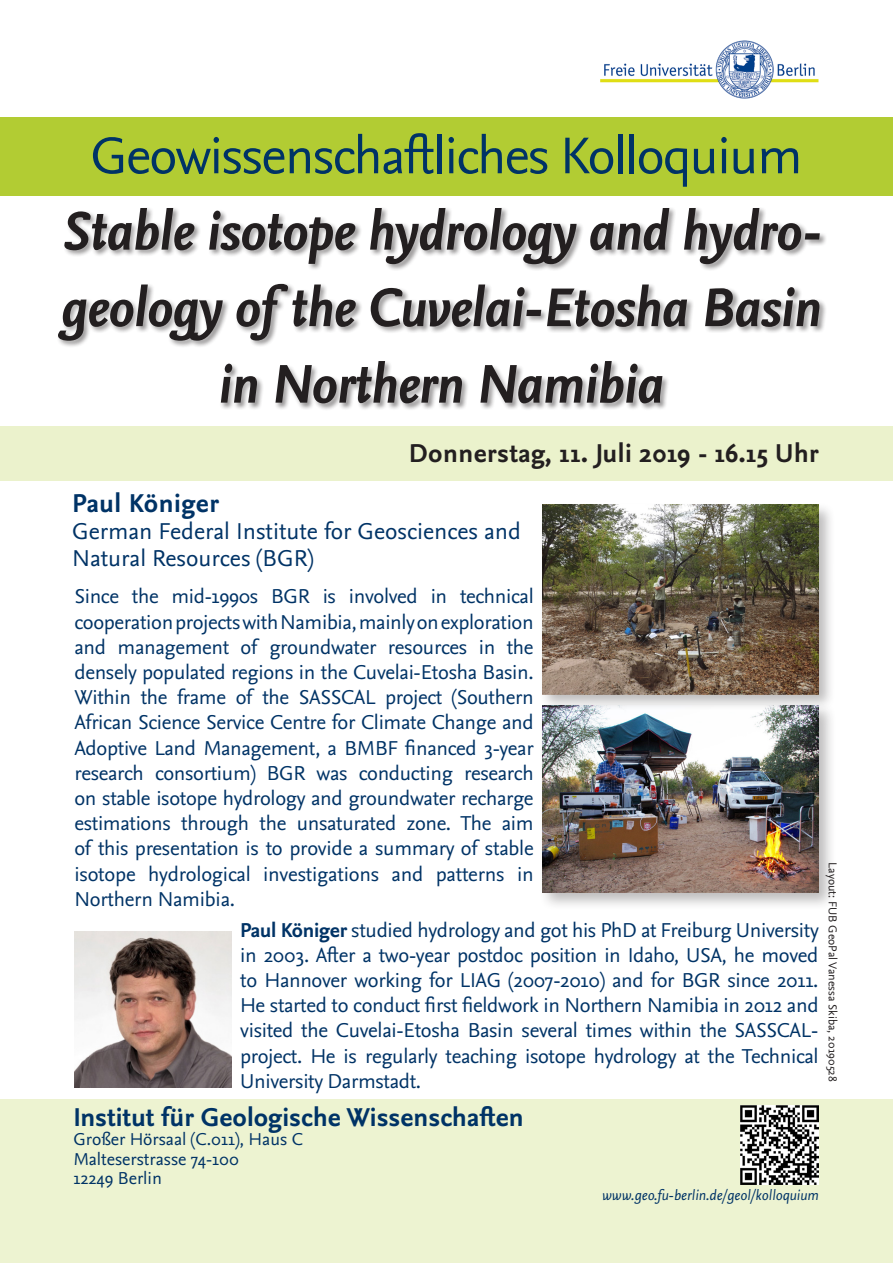
<style>
.page{position:relative;width:893px;height:1263px;background:#fff}
.page>*{position:absolute;margin:0;border:0;box-sizing:border-box;transform-origin:0 0}
.Headline{font:italic 700 57px "Nexus Sans Pro";letter-spacing:-.015em;color:#231f20}
.Headline-2{font:54px "Nexus Sans Pro";letter-spacing:-.03em;color:#036}
.Unterzeile{font:700 27px "Nexus Sans Pro";color:#036}
.Unterzeile-2{font:700 27px "Nexus Sans Pro";letter-spacing:.015em;color:#231f20}
.Headline-3{font:700 27px "Nexus Sans Pro";letter-spacing:.015em;color:#036}
.Headline-4{font:24px/27px "Nexus Sans Pro";color:#036}
.Headline-5{font:21px/25.2px "Nexus Sans Pro";letter-spacing:-.015em;color:#036;text-align:justify}
.Unterzeile-3{font:18px "Nexus Sans Pro";color:#036}
.Unterzeile-4{font:italic 15px "Nexus Sans Pro";color:#036}
.t1{font:12px "Nexus Sans Pro";color:#231f20}
.s1{font-weight:700}
</style>
<div class="page">
<img style="left:600px;top:40px;width:219px;height:59px">
<div style="left:0;top:426px;width:893px;height:54px;background:#ebf2cc"></div>
<div style="left:0;top:1099px;width:893px;height:164px;background:#edf3d1"></div>
<div style="left:0;top:117px;width:893px;height:79px;background:#b2cc33"></div>
<img style="left:740px;top:1106px;width:79px;height:78px">
<div style="left:538px;top:701px;width:299px;height:210px;background:#231f20;opacity:.3"></div>
<img style="left:542px;top:711px;width:277px;height:182px">
<div style="left:539px;top:502px;width:297px;height:209px;background:#231f20;opacity:.3"></div>
<img style="left:542px;top:505px;width:277px;height:189px">
<img style="left:75px;top:931px;width:157px;height:156px">
<div style="left:49px;top:199px;width:780px;height:213px;background:#fff;opacity:.75"></div>
<p class="Headline-2" style="left:90px;top:115px;width:714px">Geowissenschaftliches Kolloquium</p>
<p class="Headline" style="left:61px;top:188px;width:762px">Stable isotope hydrology and hydro-</p>
<p class="Headline" style="left:60px;top:264px;width:762px">geology of the Cuvelai-Etosha Basin</p>
<p class="Headline" style="left:217px;top:341px;width:447px">in Northern Namibia</p>
<p class="Unterzeile-2" style="left:409px;top:433px;width:411px">Donnerstag, 11. Juli 2019 - 16.15 Uhr</p>
<p class="Headline-3" style="left:72px;top:483px;width:148px">Paul Königer</p>
<p class="Headline-4" style="left:72px;top:517px;width:450px">German Federal Institute for Geosciences and<br>Natural Resources (BGR)</p>
<p class="Headline-5" style="left:74px;top:583px;width:461px">Since the mid-1990s BGR is involved in technical cooperation projects with Namibia, mainly on exploration and management of groundwater resources in the densely populated regions in the Cuvelai-Etosha Basin.<br>Within the frame of the SASSCAL project (Southern African Science Service Centre for Climate Change and Adoptive Land Management, a BMBF financed 3-year research consortium) BGR was conducting research on stable isotope hydrology and groundwater recharge estimations through the unsaturated zone. The aim of this presentation is to provide a summary of stable isotope hydrological investigations and patterns in Northern Namibia.</p>
<p class="t1" style="left:842px;top:862px;width:221px;rotate:90deg">Layout: FUB GeoPal Vanessa Skiba, 20190528</p>
<p class="Headline-5" style="left:240px;top:916px;width:580px"><span class="s1">Paul Königer</span> studied hydrology and got his PhD at Freiburg University in 2003. After a two-year postdoc position in Idaho, USA, he moved to Hannover working for LIAG (2007-2010) and for BGR since 2011.<br>He started to conduct first fieldwork in Northern Namibia in 2012 and visited the Cuvelai-Etosha Basin several times within the SASSCAL&shy;project. He is regularly teaching isotope hydrology at the Technical University Darmstadt.</p>
<p class="Unterzeile" style="left:73px;top:1097px;width:452px">Institut für Geologische Wissenschaften</p>
<p class="Unterzeile-3" style="left:73px;top:1126px;width:231px">Großer Hörsaal (C.011), Haus C</p>
<p class="Unterzeile-3" style="left:73px;top:1145px;width:167px">Malteserstrasse 74-100</p>
<p class="Unterzeile-3" style="left:73px;top:1165px;width:90px">12249 Berlin</p>
<p class="Unterzeile-4" style="left:602px;top:1184px;width:218px">www.geo.fu-berlin.de/geol/kolloquium</p>
</div>
